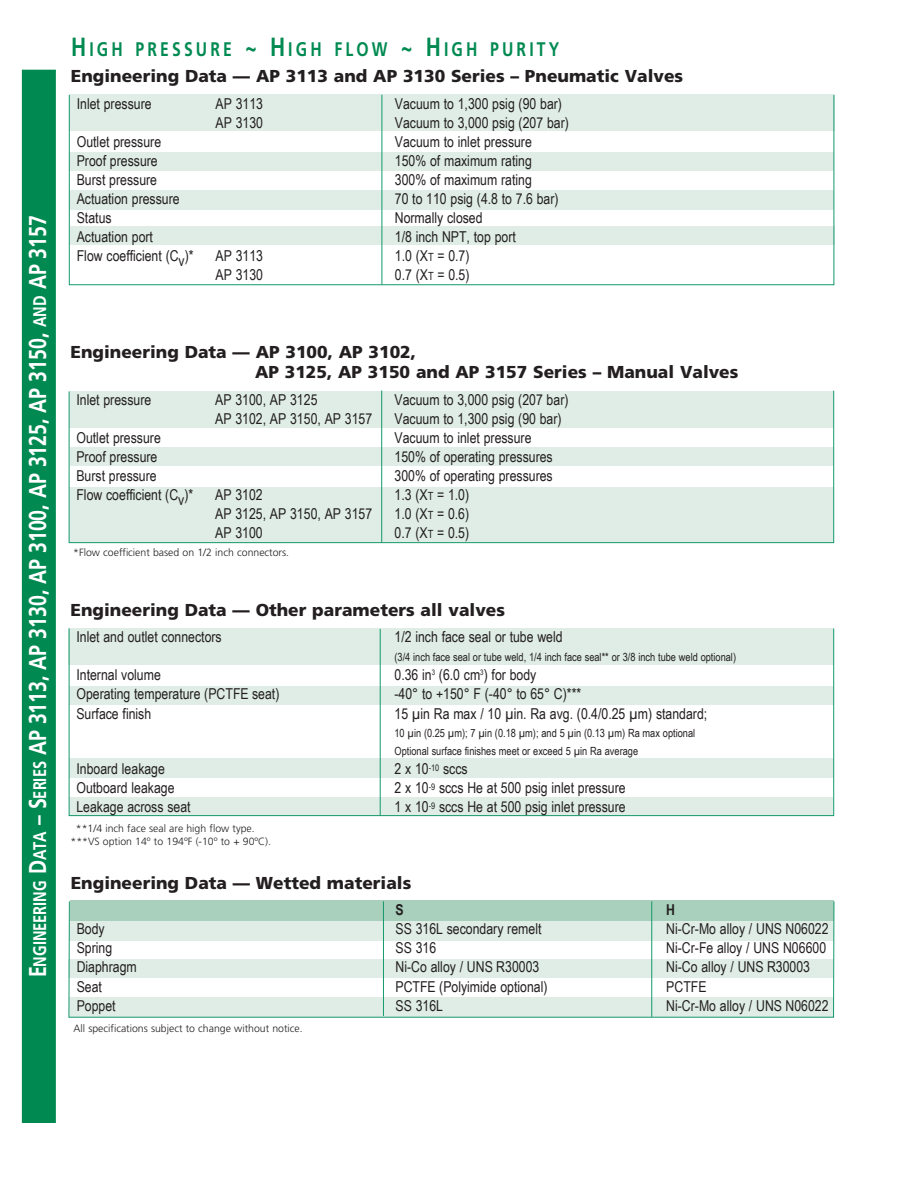
<style>
.page{position:relative;width:918px;height:1188px;background:#fff}
.page>*{position:absolute;margin:0;border:0;box-sizing:border-box;transform-origin:0 0}
.white_header{font:700 24.3px "Frutiger LT Std";color:#fff;scale:.8 1}
.Tag{font:700 19.65px "Frutiger LT Std";letter-spacing:.2em;color:#008a52;scale:.8 1}
.chart_header{font:900 17.25px/20.7px "Frutiger LT Std";color:#231f20}
._2_column_chart{font:15px "Arial Narrow";color:#231f20}
._2_col_chart_last{font:15px "Arial Narrow";color:#231f20}
._2_column_chart-2{font:15px "Arial Narrow";color:#231f20}
._2_column_chart-3{font:700 15px "Arial Narrow";color:#231f20}
._2_column_chart-4{font:11.25px/18px "Arial Narrow";color:#231f20}
.footnote_1st_line{font:300 10.5px "Frutiger LT Std";color:#231f20}
.footnote_materials_1{font:300 10.5px "Frutiger LT Std";color:#231f20}
.s1{font-size:18.3px}
.s2{font-size:26.25px}
.s3{font-size:11.25px}
.s4{font-style:inherit}
</style>
<div class="page">
<div style="left:22px;top:70px;width:33px;height:1052px;background:#008a52"></div>
<div style="left:22px;top:70px;width:34px;height:1053px;border:1px solid #008a52"></div>
<div style="left:69px;top:758px;width:765px;height:20px;background:#dfede6"></div>
<div style="left:69px;top:628px;width:765px;height:37px;background:#dfede6"></div>
<div style="left:69px;top:686px;width:765px;height:18px;background:#dfede6"></div>
<div style="left:69px;top:797px;width:764px;height:19px;background:#dfede6"></div>
<div style="left:70px;top:190px;width:764px;height:20px;background:#dfede6"></div>
<div style="left:69px;top:95px;width:765px;height:36px;background:#dfede6"></div>
<div style="left:69px;top:152px;width:765px;height:19px;background:#dfede6"></div>
<div style="left:70px;top:226px;width:764px;height:19px;background:#dfede6"></div>
<hr style="left:382px;top:95px;width:1px;height:190px;background:#15996d">
<div style="left:69px;top:95px;width:765px;height:190px;border:1px solid #15996d"></div>
<hr style="left:380px;top:629px;width:1px;height:187px;background:#15996d">
<svg style="left:68px;top:390px;width:766px;height:153px"></svg>
<div style="left:69px;top:628px;width:765px;height:188px;border:1px solid #15996d"></div>
<svg style="left:68px;top:901px;width:767px;height:117px"></svg>
<p class="white_header" style="left:23px;top:977px;width:954px;rotate:-90deg">E <span class="s1">NGINEERING</span> D<span class="s1">ATA</span> – S<span class="s1">ERIES</span> AP 3113, AP 3130, AP 3100, AP 3125, AP 3150, <span class="s1">AND</span> AP 3157</p>
<p class="Tag" style="left:71px;top:38px;width:612px"><span class="s2">H</span> IGH PRESS URE <span class="s2">~ H</span> IGH FLOW <span class="s2">~ H</span> IGH PURITY</p>
<p class="chart_header" style="left:71px;top:66px;width:614px">Engineering Data — AP 3113 and AP 3130 Series – Pneumatic Valves</p>
<p class="_2_column_chart" style="left:77px;top:92px;width:76px">Inlet pressure</p>
<p class="_2_column_chart" style="left:216px;top:92px;width:49px">AP 3113</p>
<p class="_2_column_chart" style="left:395px;top:92px;width:169px">Vacuum to 1,300 psig (90 bar)</p>
<p class="_2_column_chart" style="left:216px;top:111px;width:49px">AP 3130</p>
<p class="_2_column_chart" style="left:395px;top:111px;width:176px">Vacuum to 3,000 psig (207 bar)</p>
<p class="_2_column_chart" style="left:77px;top:130px;width:86px">Outlet pressure</p>
<p class="_2_column_chart" style="left:395px;top:130px;width:139px">Vacuum to inlet pressure</p>
<p class="_2_column_chart" style="left:77px;top:150px;width:83px">Proof pressure</p>
<p class="_2_column_chart" style="left:395px;top:150px;width:139px">150% of maximum rating</p>
<p class="_2_column_chart" style="left:77px;top:169px;width:82px">Burst pressure</p>
<p class="_2_column_chart" style="left:395px;top:169px;width:139px">300% of maximum rating</p>
<p class="_2_column_chart" style="left:77px;top:188px;width:104px">Actuation pressure</p>
<p class="_2_column_chart" style="left:395px;top:188px;width:165px">70 to 110 psig (4.8 to 7.6 bar)</p>
<p class="_2_column_chart" style="left:77px;top:207px;width:36px">Status</p>
<p class="_2_column_chart" style="left:395px;top:207px;width:89px">Normally closed</p>
<p class="_2_column_chart" style="left:77px;top:226px;width:78px">Actuation port</p>
<p class="_2_column_chart" style="left:395px;top:226px;width:123px">1/8 inch NPT, top port</p>
<p class="_2_column_chart" style="left:77px;top:245px;width:118px">Flow coefficient (Cv)*</p>
<p class="_2_column_chart" style="left:216px;top:245px;width:49px">AP 3113</p>
<p class="_2_column_chart" style="left:395px;top:245px;width:76px">1.0 (X<span class="s3">t</span> <span class="s4">= 0.7)</span></p>
<p class="_2_col_chart_last" style="left:216px;top:264px;width:49px">AP 3130</p>
<p class="_2_col_chart_last" style="left:395px;top:264px;width:76px">0.7 (X<span class="s3">t</span> <span class="s4">= 0.5)</span></p>
<p class="chart_header" style="left:255px;top:341px;width:485px;text-indent:-185px">Engineering Data — AP 3100, AP 3102,<br>AP 3125, AP 3150 and AP 3157 Series – Manual Valves</p>
<p class="_2_column_chart" style="left:76px;top:389px;width:76px">Inlet pressure</p>
<p class="_2_column_chart" style="left:215px;top:389px;width:104px">AP 3100, AP 3125</p>
<p class="_2_column_chart" style="left:395px;top:389px;width:176px">Vacuum to 3,000 psig (207 bar)</p>
<p class="_2_column_chart" style="left:215px;top:408px;width:158px">AP 3102, AP 3150, AP 3157</p>
<p class="_2_column_chart" style="left:395px;top:408px;width:169px">Vacuum to 1,300 psig (90 bar)</p>
<p class="_2_column_chart" style="left:76px;top:427px;width:86px">Outlet pressure</p>
<p class="_2_column_chart" style="left:395px;top:427px;width:139px">Vacuum to inlet pressure</p>
<p class="_2_column_chart" style="left:76px;top:446px;width:83px">Proof pressure</p>
<p class="_2_column_chart" style="left:395px;top:446px;width:160px">150% of operating pressures</p>
<p class="_2_column_chart" style="left:76px;top:465px;width:82px">Burst pressure</p>
<p class="_2_column_chart" style="left:395px;top:465px;width:160px">300% of operating pressures</p>
<p class="_2_column_chart" style="left:76px;top:484px;width:118px">Flow coefficient (Cv)*</p>
<p class="_2_column_chart" style="left:215px;top:484px;width:49px">AP 3102</p>
<p class="_2_column_chart" style="left:395px;top:484px;width:76px">1.3 (X<span class="s3">t</span> <span class="s4">= 1.0)</span></p>
<p class="_2_column_chart" style="left:215px;top:503px;width:158px">AP 3125, AP 3150, AP 3157</p>
<p class="_2_column_chart" style="left:395px;top:503px;width:76px">1.0 (X<span class="s3">t</span> <span class="s4">= 0.6)</span></p>
<p class="_2_column_chart-2" style="left:215px;top:522px;width:49px">AP 3100</p>
<p class="_2_column_chart-2" style="left:395px;top:522px;width:76px">0.7 <span class="s4">(X</span><span class="s3">t</span> = 0.5)</p>
<p class="footnote_1st_line" style="left:73px;top:546px;width:217px">*Flow coefficient based on 1/2 inch connectors.</p>
<p class="chart_header" style="left:71px;top:599px;width:436px">Engineering Data — Other parameters all valves</p>
<p class="_2_column_chart" style="left:76px;top:626px;width:147px">Inlet and outlet connectors</p>
<p class="_2_column_chart" style="left:395px;top:626px;width:170px">1/2 inch face seal or tube weld</p>
<p class="_2_column_chart-4" style="left:395px;top:648px;width:343px">(3/4 inch face seal or tube weld, 1/4 inch face seal** or 3/8 inch tube weld optional)</p>
<p class="_2_column_chart" style="left:76px;top:664px;width:86px">Internal volume</p>
<p class="_2_column_chart" style="left:395px;top:664px;width:143px">0.36 in<sup>3</sup> (6.0 cm<sup>3</sup>) for body</p>
<p class="_2_column_chart" style="left:76px;top:683px;width:205px">Operating temperature (PCTFE seat)</p>
<p class="_2_column_chart" style="left:395px;top:683px;width:188px">-40° to +150° F (-40° to 65° C)***</p>
<p class="_2_column_chart" style="left:76px;top:702px;width:76px">Surface finish</p>
<p class="_2_column_chart" style="left:395px;top:702px;width:314px">15 µin Ra max / 10 µin. Ra avg. (0.4/0.25 µm) standard;</p>
<p class="_2_column_chart-4" style="left:395px;top:723px;width:302px">10 µin (0.25 µm); 7 µin (0.18 µm); and 5 µin (0.13 µm) Ra max optional<br>Optional surface finishes meet or exceed 5 µin Ra average</p>
<p class="_2_column_chart" style="left:76px;top:757px;width:90px">Inboard leakage</p>
<p class="_2_column_chart" style="left:395px;top:757px;width:75px">2 x 10<sup>-10</sup> sccs</p>
<p class="_2_column_chart" style="left:76px;top:776px;width:100px">Outboard leakage</p>
<p class="_2_column_chart" style="left:395px;top:776px;width:233px">2 x 10<sup>-9</sup> sccs He at 500 psig inlet pressure</p>
<p class="_2_column_chart" style="left:76px;top:795px;width:116px">Leakage across seat</p>
<p class="_2_column_chart" style="left:395px;top:795px;width:233px">1 x 10<sup>-9</sup> sccs He at 500 psig inlet pressure</p>
<p class="footnote_1st_line" style="left:76px;top:822px;width:180px">**1/4 inch face seal are high flow type.</p>
<p class="footnote_1st_line" style="left:71px;top:836px;width:202px">***VS option 14º to 194ºF (-10º to + 90ºC).</p>
<p class="chart_header" style="left:71px;top:872px;width:342px">Engineering Data — Wetted materials</p>
<p class="_2_column_chart-3" style="left:396px;top:899px;width:10px">S</p>
<p class="_2_column_chart-3" style="left:666px;top:899px;width:10px">H</p>
<p class="_2_column_chart" style="left:77px;top:918px;width:30px">Body</p>
<p class="_2_column_chart" style="left:396px;top:918px;width:147px">SS 316L secondary remelt</p>
<p class="_2_column_chart" style="left:666px;top:918px;width:164px">Ni-Cr-Mo alloy / UNS N06022</p>
<p class="_2_column_chart" style="left:77px;top:937px;width:37px">Spring</p>
<p class="_2_column_chart" style="left:396px;top:937px;width:42px">SS 316</p>
<p class="_2_column_chart" style="left:666px;top:937px;width:161px">Ni-Cr-Fe alloy / UNS N06600</p>
<p class="_2_column_chart" style="left:77px;top:956px;width:62px">Diaphragm</p>
<p class="_2_column_chart" style="left:396px;top:956px;width:145px">Ni-Co alloy / UNS R30003</p>
<p class="_2_column_chart" style="left:666px;top:956px;width:145px">Ni-Co alloy / UNS R30003</p>
<p class="_2_column_chart" style="left:77px;top:975px;width:27px">Seat</p>
<p class="_2_column_chart" style="left:396px;top:975px;width:154px">PCTFE (Polyimide optional)</p>
<p class="_2_column_chart" style="left:666px;top:975px;width:42px">PCTFE</p>
<p class="_2_column_chart" style="left:77px;top:994px;width:40px">Poppet</p>
<p class="_2_column_chart" style="left:396px;top:994px;width:49px">SS 316L</p>
<p class="_2_column_chart" style="left:666px;top:994px;width:164px">Ni-Cr-Mo alloy / UNS N06022</p>
<p class="footnote_materials_1" style="left:73px;top:1022px;width:231px">All specifications subject to change without notice.</p>
</div>
